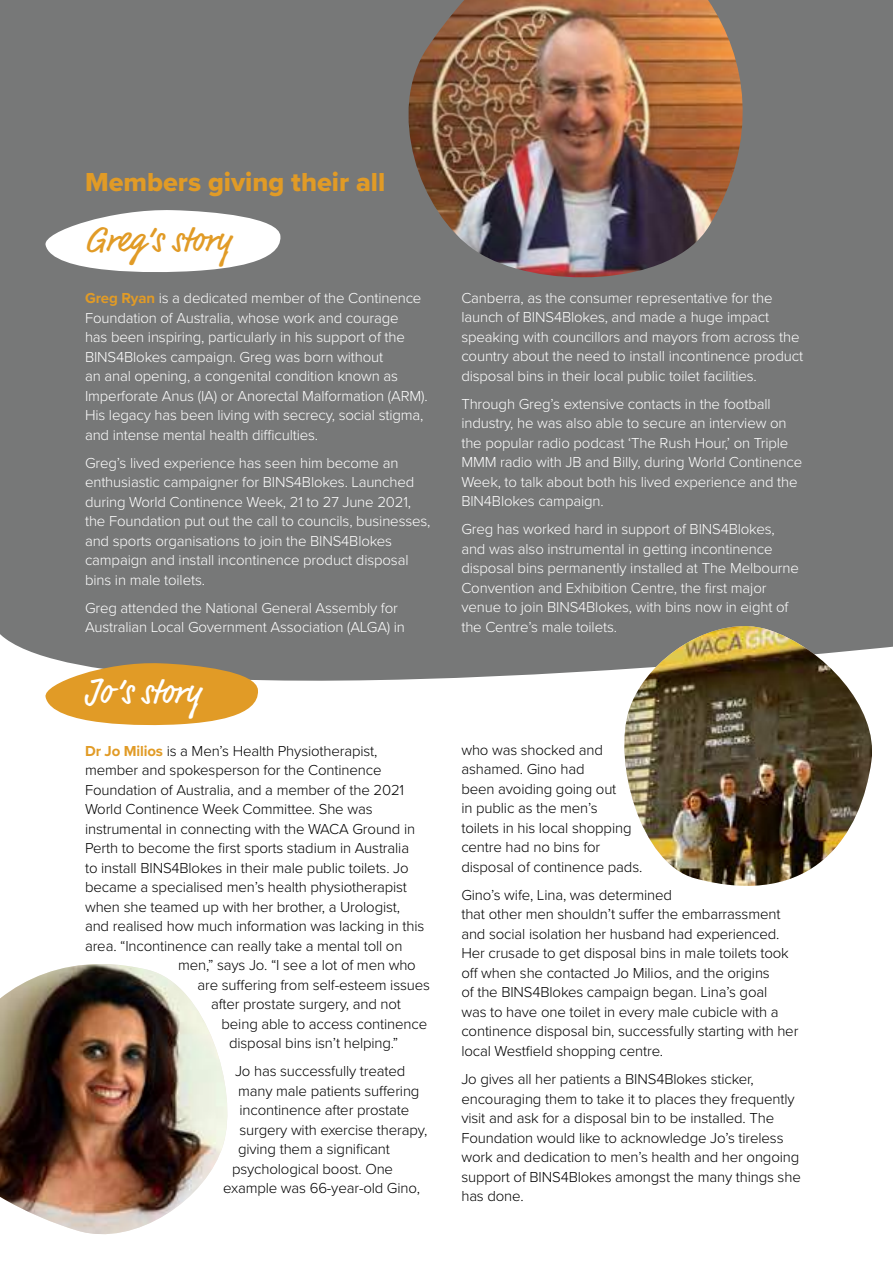
<style>
.page{position:relative;width:893px;height:1263px;background:#fff}
.page>*{position:absolute;margin:0;border:0;box-sizing:border-box;transform-origin:0 0}
.t1{font:36px "Market Pro";letter-spacing:-.005em;color:#e19b26}
.t2{font:36px "Market Pro";letter-spacing:-.005em;color:#fff}
.t3{font:27px "Proxima Nova Extrabld";color:#e19b26}
.t4{font:300 15px/19.5px "Proxima Nova";letter-spacing:-.01em;color:#000}
.t5{font:300 15px/19.5px "Proxima Nova";letter-spacing:-.01em;color:#fff}
.s1{font-weight:700;color:#e19b26}
</style>
<div class="page">
<div style="left:0;top:0;width:893px;height:681px;background:#777878"></div>
<img style="left:386px;top:0;width:374px;height:290px">
<img style="left:0;top:964px;width:228px;height:271px">
<svg style="left:43px;top:209px;width:239px;height:65px"></svg>
<svg style="left:43px;top:661px;width:217px;height:65px"></svg>
<div style="left:612px;top:612px;width:267px;height:14px;background:#777878"></div>
<img style="left:612px;top:626px;width:267px;height:260px">
<h2 class="t3" style="left:85px;top:162px;width:302px">Members giving their all</h2>
<h1 class="t1" style="left:85px;top:215px;width:148px">Greg’s story</h1>
<p class="t5" style="left:85px;top:288px;width:344px"><span class="s1">Greg Ryan</span> is a dedicated member of the Continence Foundation of Australia, whose work and courage<br>has been inspiring, particularly in his support of the BINS4Blokes campaign. Greg was born without<br>an anal opening, a congenital condition known as Imperforate Anus (IA) or Anorectal Malformation (ARM).<br>His legacy has been living with secrecy, social stigma, and intense mental health difficulties.</p>
<p class="t5" style="left:85px;top:452px;width:347px">Greg’s lived experience has seen him become an enthusiastic campaigner for BINS4Blokes. Launched during World Continence Week, 21 to 27 June 2021, the Foundation put out the call to councils, businesses, and sports organisations to join the BINS4Blokes campaign and install incontinence product disposal bins in male toilets.</p>
<p class="t5" style="left:85px;top:597px;width:321px">Greg attended the National General Assembly for<br>Australian Local Government Association (ALGA) in</p>
<h1 class="t2" style="left:85px;top:667px;width:118px">Jo’s story</h1>
<p class="t4" style="left:85px;top:740px;width:294px"><span class="s1">Dr Jo Milios</span> is a Men’s Health Physiotherapist,</p>
<p class="t4" style="left:85px;top:760px;width:298px">member and spokesperson for the Continence</p>
<p class="t4" style="left:85px;top:779px;width:321px">Foundation of Australia, and a member of the 2021</p>
<p class="t4" style="left:85px;top:799px;width:289px">World Continence Week Committee. She was</p>
<p class="t4" style="left:85px;top:818px;width:332px">instrumental in connecting with the WACA Ground in</p>
<p class="t4" style="left:85px;top:838px;width:326px">Perth to become the first sports stadium in Australia</p>
<p class="t4" style="left:85px;top:857px;width:325px">to install BINS4Blokes in their male public toilets. Jo</p>
<p class="t4" style="left:85px;top:877px;width:323px">became a specialised men’s health physiotherapist</p>
<p class="t4" style="left:85px;top:896px;width:317px">when she teamed up with her brother, a Urologist,</p>
<p class="t4" style="left:85px;top:916px;width:341px">and realised how much information was lacking in this</p>
<p class="t4" style="left:85px;top:935px;width:319px">area. “Incontinence can really take a mental toll on</p>
<p class="t4" style="left:178px;top:955px;width:239px">men,” says Jo. “I see a lot of men who</p>
<p class="t4" style="left:198px;top:974px;width:234px">are suffering from self-esteem issues</p>
<p class="t4" style="left:211px;top:994px;width:191px">after prostate surgery, and not</p>
<p class="t4" style="left:222px;top:1013px;width:207px">being able to access continence</p>
<p class="t4" style="left:229px;top:1033px;width:171px">disposal bins isn’t helping.”</p>
<p class="t4" style="left:235px;top:1061px;width:172px">Jo has successfully treated</p>
<p class="t4" style="left:238px;top:1080px;width:183px">many male patients suffering</p>
<p class="t4" style="left:240px;top:1100px;width:171px">incontinence after prostate</p>
<p class="t4" style="left:240px;top:1119px;width:189px">surgery with exercise therapy,</p>
<p class="t4" style="left:238px;top:1139px;width:153px">giving them a significant</p>
<p class="t4" style="left:232px;top:1158px;width:163px">psychological boost. One</p>
<p class="t4" style="left:223px;top:1178px;width:198px">example was 66-year-old Gino,</p>
<p class="t5" style="left:461px;top:287px;width:343px">Canberra, as the consumer representative for the launch of BINS4Blokes, and made a huge impact speaking with councillors and mayors from across the country about the need to install incontinence product disposal bins in their local public toilet facilities.</p>
<p class="t5" style="left:461px;top:393px;width:342px">Through Greg’s extensive contacts in the football industry, he was also able to secure an interview on the popular radio podcast ‘The Rush Hour,’ on Triple MMM radio with JB and Billy, during World Continence Week, to talk about both his lived experience and the BIN4Blokes campaign.</p>
<p class="t5" style="left:461px;top:519px;width:339px">Greg has worked hard in support of BINS4Blokes, and was also instrumental in getting incontinence disposal bins permanently installed at The Melbourne Convention and Exhibition Centre, the first major venue to join BINS4Blokes, with bins now in eight of the Centre’s male toilets.</p>
<p class="t4" style="left:461px;top:739px;width:182px">who was shocked and ashamed. Gino had<br>been avoiding going out<br>in public as the men’s<br>toilets in his local shopping centre had no bins for disposal of continence pads.</p>
<p class="t4" style="left:461px;top:884px;width:339px">Gino’s wife, Lina, was determined<br>that other men shouldn’t suffer the embarrassment and social isolation her husband had experienced.<br>Her crusade to get disposal bins in male toilets took off when she contacted Jo Milios, and the origins<br>of the BINS4Blokes campaign began. Lina’s goal<br>was to have one toilet in every male cubicle with a continence disposal bin, successfully starting with her local Westfield shopping centre.</p>
<p class="t4" style="left:461px;top:1068px;width:341px">Jo gives all her patients a BINS4Blokes sticker, encouraging them to take it to places they frequently visit and ask for a disposal bin to be installed. The Foundation would like to acknowledge Jo’s tireless work and dedication to men’s health and her ongoing support of BINS4Blokes amongst the many things she has done.</p>
</div>
